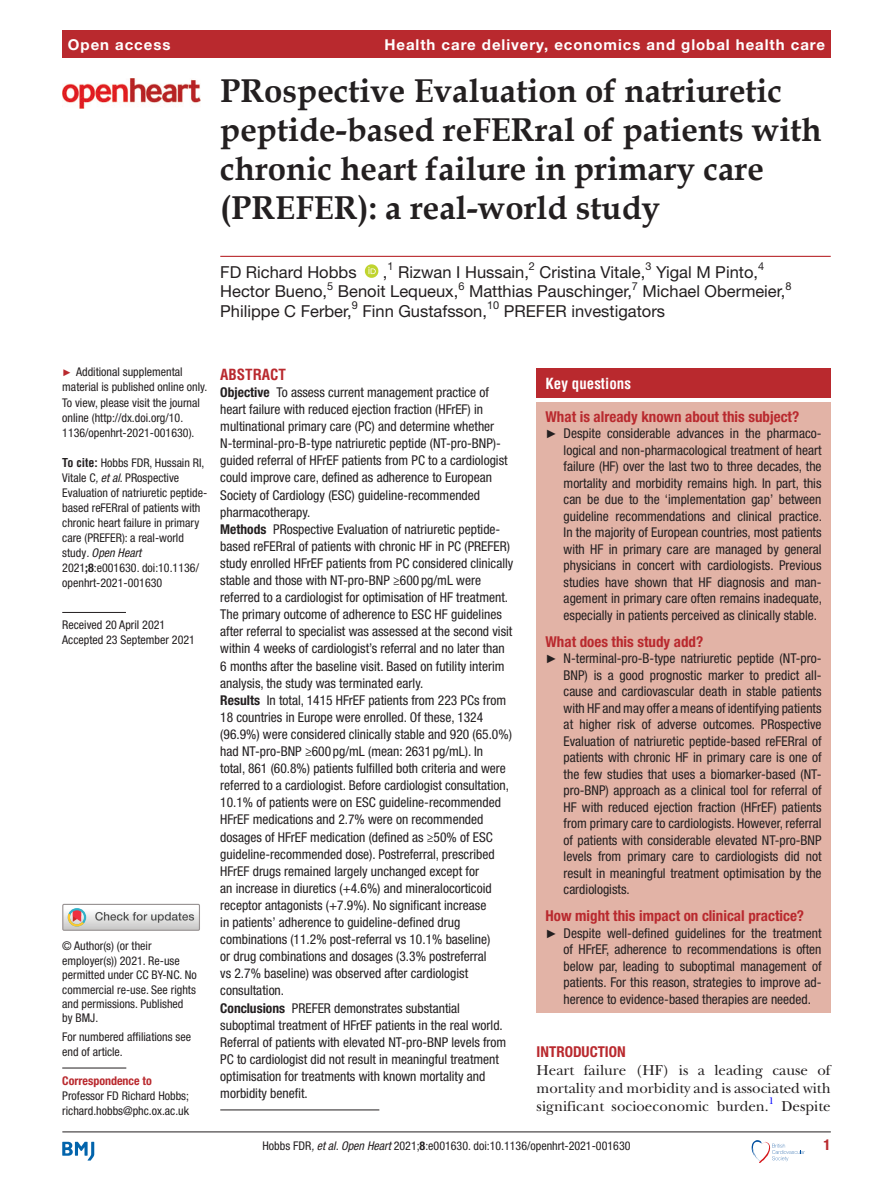
<style>
.page{position:relative;width:893px;height:1191px;background:#fff}
.page>*{position:absolute;margin:0;border:0;box-sizing:border-box;transform-origin:0 0}
.t1{font:700 33px/39px "Book Antiqua";color:#231f20}
.t2{font:16.5px/19.5px "Helvetica Neue LT Std";color:#231f20}
.t3{font:15px/18px "New Baskerville";color:#231f20;text-align:justify}
.t4{font:700 condensed 15px "Helvetica Neue LT Std";color:#b9292e}
.t5{font:700 15px "Helvetica Neue LT Std";letter-spacing:.065em;color:#fff}
.t6{font:700 condensed 15px "Helvetica";color:#fff}
.t7{font:700 condensed 15px "Helvetica";color:#b9292e}
.t8{font:condensed 13.5px/17.1px "Helvetica Neue LT Std";color:#231f20;text-align:justify}
.t9{font:condensed 12px/15px "Helvetica Neue LT Std";color:#231f20}
.t10{font:700 condensed 12px "Helvetica Neue LT Std";color:#b9292e}
.t11{font:9.9px "New Baskerville";color:#00f}
.s1{font-family:"Arial";font-stretch:normal;font-size:9.75px;color:#b9292e}
.s2{font-family:"Helvetica LT Std";font-weight:700}
.s3{font-style:italic}
.s4{font-weight:700}
.s5{font-family:"Arial";font-stretch:normal;font-size:12px}
</style>
<div class="page">
<div style="left:62px;top:31px;width:769px;height:27px;background:#b9292e"></div>
<hr style="left:62px;top:1131px;width:769px;height:1px;background:#231f20">
<svg style="left:752px;top:1140px;width:53px;height:23px"></svg>
<svg style="left:62px;top:1141px;width:32px;height:19px"></svg>
<hr style="left:62px;top:612px;width:64px;height:1px;background:#231f20">
<hr style="left:62px;top:1067px;width:64px;height:1px;background:#231f20">
<hr style="left:220px;top:256px;width:611px;height:1px;background:#b9292e">
<svg style="left:365px;top:264px;width:13px;height:14px"></svg>
<div style="left:62px;top:903px;width:138px;height:27px;border:1px solid #969090"></div>
<svg style="left:63px;top:904px;width:136px;height:26px"></svg>
<img style="left:62px;top:78px;width:138px;height:30px">
<hr style="left:220px;top:1109px;width:159px;height:1px;background:#231f20">
<div style="left:537px;top:368px;width:294px;height:30px;background:#b9292e"></div>
<div style="left:537px;top:402px;width:294px;height:611px;background:#e2b3a6"></div>
<p class="t5" style="left:68px;top:35px;width:104px">Open access</p>
<p class="t5" style="left:384px;top:35px;width:442px">Health care delivery, economics and global health care</p>
<h1 class="t1" style="left:220px;top:71px;width:603px">PRospective Evaluation of natriuretic peptide-based reFERral of patients with chronic heart failure in primary care (PREFER): a real-world study</h1>
<p class="t2" style="left:220px;top:262px;width:138px">FD Richard Hobbs</p>
<p class="t2" style="left:220px;top:262px;width:573px;text-indent:163px">,<sup>1</sup> Rizwan I Hussain,<sup>2</sup> Cristina Vitale,<sup>3</sup> Yigal M Pinto,<sup>4<br></sup>Hector Bueno,<sup>5</sup> Benoit Lequeux,<sup>6</sup> Matthias Pauschinger,<sup>7</sup> Michael Obermeier,<sup>8<br></sup>Philippe C Ferber,<sup>9</sup> Finn Gustafsson,<sup>10</sup> PREFER investigators</p>
<p class="t9" style="left:62px;top:365px;width:147px"><span class="s1">►</span> Additional supplemental material is published online only.<br>To view, please visit the journal online (http://dx.doi.org/10.<br>1136/openhrt-2021-001630).</p>
<p class="t9" style="left:62px;top:455px;width:147px"><span class="s2">To cite:</span> Hobbs FDR, Hussain RI,<br>Vitale C<span class="s3">, et al</span>. PRospective<br>Evaluation of natriuretic peptide&shy;based reFERral of patients with chronic heart failure in primary care (PREFER): a real-world study<span class="s3">. Open Heart<br></span>2021<span class="s4">;8</span>:e001630. doi:10.1136/ openhrt-2021-001630</p>
<p class="t9" style="left:62px;top:617px;width:134px">Received 20 April 2021<br>Accepted 23 September 2021</p>
<p class="t9" style="left:62px;top:938px;width:136px;line-height:14.4px">© Author(s) (or their employer(s)) 2021. Re-use permitted under CC BY-NC. No commercial re-use. See rights and permissions. Published by BMJ.</p>
<p class="t9" style="left:62px;top:1029px;width:130px">For numbered affiliations see end of article.</p>
<p class="t10" style="left:62px;top:1073px;width:91px">Correspondence to</p>
<p class="t9" style="left:62px;top:1088px;width:128px">Professor FD Richard Hobbs; richard.hobbs@phc.ox.ac.uk</p>
<p class="t7" style="left:220px;top:365px;width:67px">ABSTRACT</p>
<p class="t8" style="left:220px;top:383px;width:295px;text-align:left"><span class="s4">Objective</span> To assess current management practice of heart failure with reduced ejection fraction (HFrEF) in multinational primary care (PC) and determine whether N-terminal-pro-B-type natriuretic peptide (NT-pro-BNP)- guided referral of HFrEF patients from PC to a cardiologist could improve care, defined as adherence to European Society of Cardiology (ESC) guideline-recommended pharmacotherapy.<br><span class="s4">Methods</span> PRospective Evaluation of natriuretic peptide&shy;based reFERral of patients with chronic HF in PC (PREFER) study enrolled HFrEF patients from PC considered clinically stable and those with NT-pro-BNP ≥600 pg/mL were referred to a cardiologist for optimisation of HF treatment.<br>The primary outcome of adherence to ESC HF guidelines after referral to specialist was assessed at the second visit within 4 weeks of cardiologist’s referral and no later than 6 months after the baseline visit. Based on futility interim analysis, the study was terminated early.<br><span class="s4">Results</span> In total, 1415 HFrEF patients from 223 PCs from 18 countries in Europe were enrolled. Of these, 1324 (96.9%) were considered clinically stable and 920 (65.0%) had NT-pro-BNP ≥600 pg/mL (mean: 2631 pg/mL). In<br>total, 861 (60.8%) patients fulfilled both criteria and were referred to a cardiologist. Before cardiologist consultation, 10.1% of patients were on ESC guideline-recommended HFrEF medications and 2.7% were on recommended dosages of HFrEF medication (defined as ≥50% of ESC guideline-recommended dose). Postreferral, prescribed HFrEF drugs remained largely unchanged except for<br>an increase in diuretics (+4.6%) and mineralocorticoid receptor antagonists (+7.9%). No significant increase<br>in patients’ adherence to guideline-defined drug combinations (11.2% post-referral vs 10.1% baseline)<br>or drug combinations and dosages (3.3% postreferral<br>vs 2.7% baseline) was observed after cardiologist consultation.<br><span class="s4">Conclusions</span> PREFER demonstrates substantial suboptimal treatment of HFrEF patients in the real world.<br>Referral of patients with elevated NT-pro-BNP levels from PC to cardiologist did not result in meaningful treatment optimisation for treatments with known mortality and morbidity benefit.</p>
<p class="t6" style="left:546px;top:374px;width:87px">Key questions</p>
<p class="t4" style="left:546px;top:407px;width:255px">What is already known about this subject?</p>
<p class="t8" style="left:564px;top:425px;width:260px;line-height:16.5px;text-indent:-18px"><span class="s5">►</span> Despite considerable advances in the pharmaco&shy;logical and non-pharmacological treatment of heart failure (HF) over the last two to three decades, the mortality and morbidity remains high. In part, this can be due to the ‘implementation gap’ between guideline recommendations and clinical practice.<br>In the majority of European countries, most patients with HF in primary care are managed by general physicians in concert with cardiologists. Previous studies have shown that HF diagnosis and man&shy;agement in primary care often remains inadequate, especially in patients perceived as clinically stable.</p>
<p class="t4" style="left:546px;top:632px;width:159px">What does this study add?</p>
<p class="t8" style="left:564px;top:650px;width:260px;line-height:16.5px;text-indent:-18px"><span class="s5">►</span> N-terminal-pro-B-type natriuretic peptide (NT-pro-BNP) is a good prognostic marker to predict all&shy;cause and cardiovascular death in stable patients with HF and may offer a means of identifying patients at higher risk of adverse outcomes. PRospective Evaluation of natriuretic peptide-based reFERral of patients with chronic HF in primary care is one of the few studies that uses a biomarker-based (NT&shy;pro-BNP) approach as a clinical tool for referral of HF with reduced ejection fraction (HFrEF) patients from primary care to cardiologists. However, referral of patients with considerable elevated NT-pro-BNP levels from primary care to cardiologists did not result in meaningful treatment optimisation by the cardiologists.</p>
<p class="t4" style="left:546px;top:907px;width:260px">How might this impact on clinical practice?</p>
<p class="t8" style="left:564px;top:924px;width:259px;line-height:16.5px;text-indent:-18px"><span class="s5">►</span> Despite well-defined guidelines for the treatment of HFrEF, adherence to recommendations is often below par, leading to suboptimal management of patients. For this reason, strategies to improve ad&shy;herence to evidence-based therapies are needed.</p>
<p class="t4" style="left:537px;top:1042px;width:91px">INTRODUCTION</p>
<p class="t3" style="left:537px;top:1061px;width:296px">Heart failure (HF) is a leading cause of mortality and morbidity and is associated with significant socioeconomic burden.</p>
<p class="t11" style="left:769px;top:1095px;width:7px">1</p>
<p class="t3" style="left:781px;top:1097px;width:51px">Despite</p>
<p class="t9" style="left:262px;top:1138px;width:370px">Hobbs FDR<span class="s3">, et al. Open Heart</span> 2021;<span class="s4">8</span>:e001630. doi:10.1136/openhrt-2021-001630</p>
<p class="t4" style="left:824px;top:1135px;width:9px">1</p>
</div>
